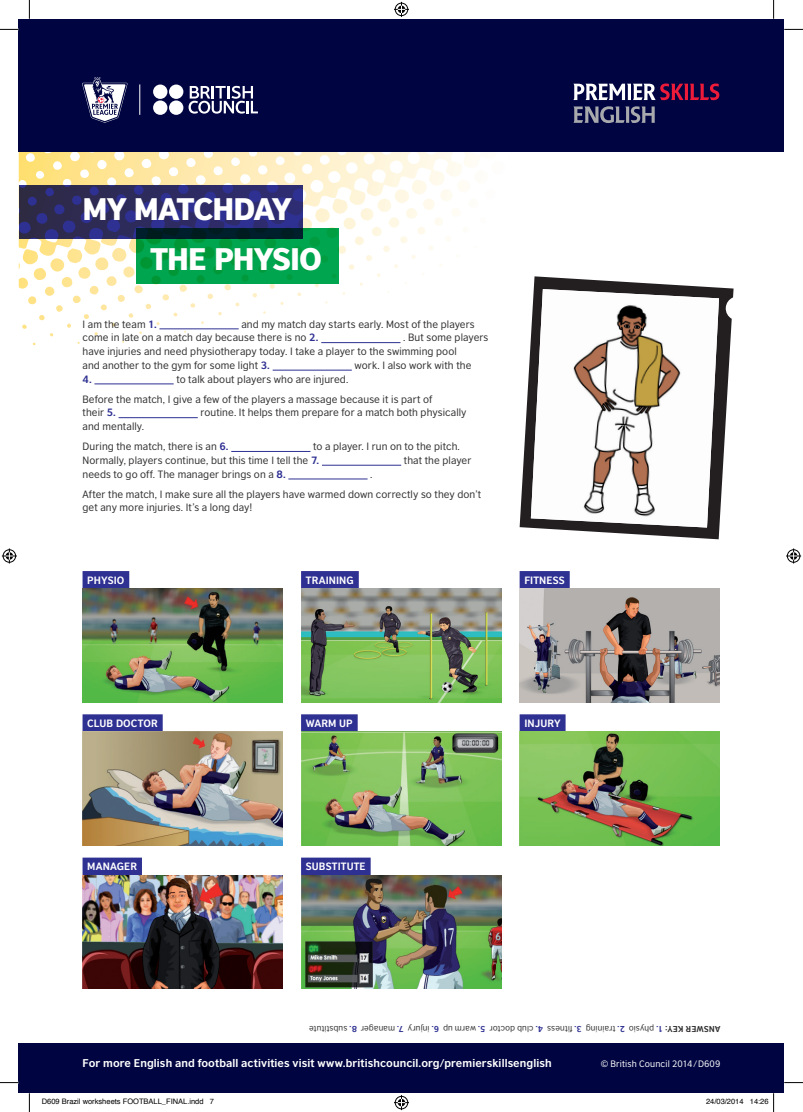
<style>
.page{position:relative;width:803px;height:1112px;background:#fff}
.page>*{position:absolute;margin:0;border:0;box-sizing:border-box;transform-origin:0 0}
.t1{font:900 29.38px "British Council Sans";letter-spacing:-.035em;color:#fff}
.t2{font:700 10.62px "British Council Sans";letter-spacing:.005em;color:#fff}
.t3{font:10px/13.8px "British Council Sans";letter-spacing:.01em;color:#312f30}
.t4{font:700 10px "British Council Sans";letter-spacing:.01em;color:#fff}
.t5{font:700 10px "British Council Sans";color:#2e3092}
.t6{font:8.75px "British Council Sans";letter-spacing:.01em;color:#fff}
.t7{font:8.12px "British Council Sans";letter-spacing:.015em;color:#312f30}
.t8{font:700 8.12px "British Council Sans";color:#312f30}
.t9{font:7.5px "Helvetica";color:#000}
.s1{font-weight:700;color:#2e3092}
.s2{color:#2e3092}
.s3{font-weight:400}
</style>
<div class="page">
<svg style="left:19px;top:152px;width:458px;height:76px"></svg>
<div style="left:19px;top:19px;width:765px;height:133px;background:#000541"></div>
<svg style="left:189px;top:86px;width:69px;height:28px"></svg>
<div style="left:169px;top:84px;width:14px;height:15px;background:#fff;border-radius:50%"></div>
<div style="left:153px;top:84px;width:14px;height:15px;background:#fff;border-radius:50%"></div>
<div style="left:169px;top:100px;width:14px;height:15px;background:#fff;border-radius:50%"></div>
<div style="left:153px;top:100px;width:14px;height:15px;background:#fff;border-radius:50%"></div>
<svg style="left:82px;top:77px;width:45px;height:46px"></svg>
<hr style="left:139px;top:84px;width:1px;height:31px;background:#fff">
<div style="left:19px;top:1043px;width:765px;height:49px;background:#000541"></div>
<svg style="left:573px;top:83px;width:146px;height:17px"></svg>
<svg style="left:573px;top:106px;width:82px;height:17px"></svg>
<div style="left:83px;top:571px;width:46px;height:17px;background:#2e3092"></div>
<div style="left:83px;top:714px;width:80px;height:17px;background:#2e3092"></div>
<div style="left:83px;top:857px;width:59px;height:17px;background:#2e3092"></div>
<img style="left:83px;top:588px;width:200px;height:113px">
<img style="left:83px;top:731px;width:200px;height:114px">
<img style="left:83px;top:874px;width:200px;height:114px">
<div style="left:301px;top:571px;width:58px;height:17px;background:#2e3092"></div>
<div style="left:301px;top:714px;width:57px;height:17px;background:#2e3092"></div>
<div style="left:301px;top:857px;width:70px;height:17px;background:#2e3092"></div>
<img style="left:301px;top:588px;width:200px;height:113px">
<img style="left:301px;top:731px;width:200px;height:114px">
<img style="left:301px;top:874px;width:200px;height:114px">
<div style="left:520px;top:571px;width:50px;height:17px;background:#2e3092"></div>
<div style="left:520px;top:714px;width:45px;height:17px;background:#2e3092"></div>
<img style="left:520px;top:588px;width:200px;height:113px">
<img style="left:520px;top:731px;width:200px;height:114px">
<hr style="left:159px;top:328px;width:80px;height:1px;background:#2e3092">
<hr style="left:321px;top:342px;width:79px;height:1px;background:#2e3092">
<hr style="left:273px;top:370px;width:79px;height:1px;background:#2e3092">
<hr style="left:94px;top:383px;width:80px;height:1px;background:#2e3092">
<hr style="left:119px;top:417px;width:79px;height:1px;background:#2e3092">
<hr style="left:231px;top:451px;width:79px;height:1px;background:#2e3092">
<hr style="left:322px;top:465px;width:79px;height:1px;background:#2e3092">
<hr style="left:288px;top:478px;width:80px;height:1px;background:#2e3092">
<svg style="left:520px;top:276px;width:213px;height:263px"></svg>
<img style="left:531px;top:289px;width:188px;height:238px">
<svg style="left:136px;top:228px;width:203px;height:56px;background:#009f49"></svg>
<svg style="left:19px;top:185px;width:283px;height:53px;background:#282a63"></svg>
<svg style="left:0;top:29px;width:19px;height:1px"></svg>
<svg style="left:784px;top:29px;width:19px;height:1px"></svg>
<svg style="left:0;top:1081px;width:19px;height:2px"></svg>
<svg style="left:784px;top:1082px;width:19px;height:1px"></svg>
<svg style="left:29px;top:0;width:1px;height:19px"></svg>
<svg style="left:29px;top:1092px;width:1px;height:19px"></svg>
<svg style="left:773px;top:0;width:1px;height:19px"></svg>
<svg style="left:394px;top:2px;width:15px;height:15px"></svg>
<svg style="left:394px;top:1095px;width:15px;height:14px"></svg>
<svg style="left:2px;top:548px;width:15px;height:15px"></svg>
<svg style="left:786px;top:548px;width:15px;height:15px"></svg>
<svg style="left:750px;top:1092px;width:24px;height:19px"></svg>
<h1 class="t1" style="left:83px;top:190px;width:211px">MY MATCHDAY</h1>
<h1 class="t1" style="left:151px;top:239px;width:173px">THE PHYSIO</h1>
<p class="t3" style="left:83px;top:317px;width:394px;text-indent:159px">and my match day starts early. Most of the players come in late on a match day because there is no <span class="s1">2.</span></p>
<p class="t3" style="left:83px;top:317px;width:76px">I am the team <span class="s1">1.</span></p>
<p class="t3" style="left:83px;top:330px;width:407px;text-indent:321px">. But some players have injuries and need physiotherapy today. I take a player to the swimming pool<br>and another to the gym for some light <span class="s1">3.</span></p>
<p class="t3" style="left:355px;top:358px;width:118px">work. I also work with the</p>
<p class="t3" style="left:83px;top:369px;width:351px;line-height:20px;text-indent:94px">to talk about players who are injured.<br>Before the match, I give a few of the players a massage because it is part of</p>
<p class="t3" style="left:83px;top:405px;width:35px">their <span class="s1">5.</span></p>
<p class="t3" style="left:200px;top:405px;width:268px">routine. It helps them prepare for a match both physically</p>
<p class="t3" style="left:83px;top:416px;width:147px;line-height:20px">and mentally.<br>During the match, there is an <span class="s1">6.</span></p>
<p class="t5" style="left:83px;top:372px;width:11px">4.</p>
<p class="t3" style="left:83px;top:439px;width:379px;text-indent:231px">to a player. I run on to the pitch.<br>Normally, players continue, but this time I tell the <span class="s1">7.</span></p>
<p class="t3" style="left:404px;top:453px;width:69px">that the player</p>
<p class="t3" style="left:83px;top:467px;width:205px">needs to go off. The manager brings on a <span class="s1">8.</span></p>
<p class="t3" style="left:83px;top:464px;width:400px;line-height:20px;text-indent:288px">.<br>After the match, I make sure all the players have warmed down correctly so they don’t</p>
<p class="t3" style="left:83px;top:500px;width:171px">get any more injuries. It’s a long day!</p>
<p class="t4" style="left:87px;top:573px;width:39px">physio</p>
<p class="t4" style="left:306px;top:573px;width:50px">training</p>
<p class="t4" style="left:524px;top:573px;width:42px">fitness</p>
<p class="t4" style="left:87px;top:717px;width:72px">club doctor</p>
<p class="t4" style="left:306px;top:717px;width:48px">warm up</p>
<p class="t4" style="left:524px;top:717px;width:38px">injury</p>
<p class="t4" style="left:87px;top:860px;width:51px">manager</p>
<p class="t4" style="left:306px;top:860px;width:55px">substitute</p>
<p class="t7" style="left:357px;top:1033px;width:49px;rotate:-180deg"><span class="s1">8.</span> substitute</p>
<p class="t7" style="left:404px;top:1033px;width:45px;rotate:-180deg"><span class="s1">7.</span> manager</p>
<p class="t7" style="left:439px;top:1033px;width:33px;rotate:-180deg"><span class="s1">6.</span> injury</p>
<p class="t7" style="left:485px;top:1033px;width:44px;rotate:-180deg"><span class="s1">5.</span> warm up</p>
<p class="t7" style="left:543px;top:1033px;width:55px;rotate:-180deg"><span class="s1">4.</span> club doctor</p>
<p class="t7" style="left:582px;top:1033px;width:36px;rotate:-180deg"><span class="s1">3.</span> fitness</p>
<p class="t7" style="left:625px;top:1033px;width:41px;rotate:-180deg"><span class="s1">2.</span> training</p>
<p class="t8" style="left:704px;top:1034px;width:76px;rotate:-180deg">WER KEY: <span class="s2">1.</span> <span class="s3">physio</span></p>
<p class="t8" style="left:720px;top:1034px;width:7px;rotate:-180deg">ANS</p>
<p class="t2" style="left:83px;top:1056px;width:471px">For more English and football activities visit www.britishcouncil.org/premierskillsenglish</p>
<p class="t6" style="left:601px;top:1058px;width:121px">© British Council 2014/D609</p>
<p class="t9" style="left:42px;top:1095px;width:174px">D609 Brazil worksheets FOOTBALL_FINAL.indd 7</p>
<p class="t9" style="left:706px;top:1095px;width:64px">24/03/2014 14:26</p>
</div>
